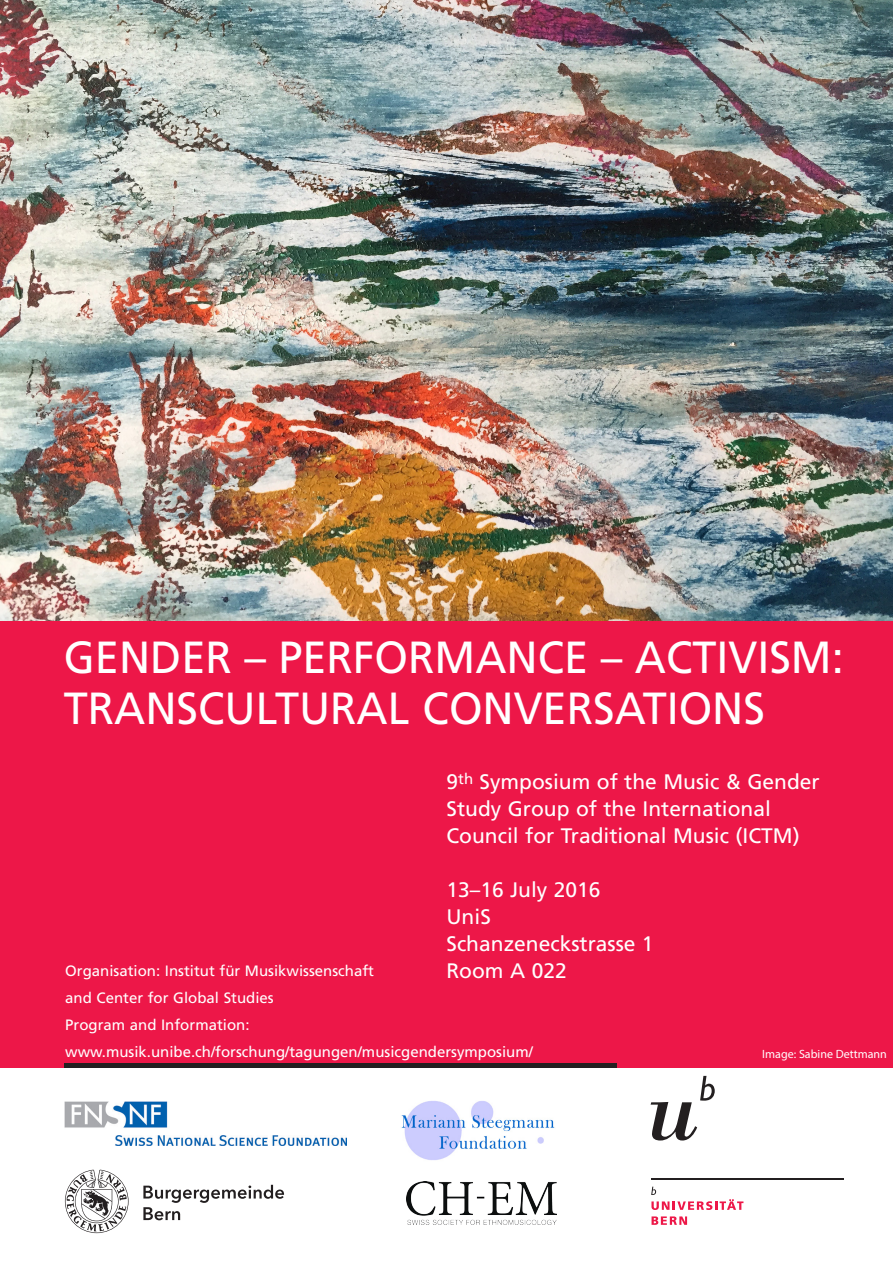
<style>
.page{position:relative;width:893px;height:1263px;background:#fff}
.page>*{position:absolute;margin:0;border:0;box-sizing:border-box;transform-origin:0 0}
.Titel_light{font:45px/51px "Frutiger LT Com";color:#fff;scale:.96 1}
.Grundtext{font:21px/27px "Frutiger LT Com";color:#fff}
.Grundtext-2{font:15px "Frutiger LT Com";color:#fff}
.Bildlegende{font:12px "Myriad Pro";color:#fff}
</style>
<div class="page">
<img style="left:0;top:0;width:893px;height:621px">
<div style="left:0;top:621px;width:893px;height:446px;background:#ed1748"></div>
<hr style="left:64px;top:1063px;width:553px;height:4px;background:#231f20">
<img style="left:406px;top:1181px;width:151px;height:43px">
<svg style="left:651px;top:1076px;width:64px;height:64px"></svg>
<hr style="left:651px;top:1178px;width:193px;height:2px;background:#231f20">
<svg style="left:651px;top:1187px;width:92px;height:23px"></svg>
<svg style="left:651px;top:1216px;width:36px;height:9px"></svg>
<svg style="left:65px;top:1169px;width:219px;height:64px"></svg>
<img style="left:401px;top:1101px;width:154px;height:59px">
<img style="left:64px;top:1101px;width:282px;height:44px">
<p class="Titel_light" style="left:64px;top:632px;width:814px">GENDER – PERFORMANCE – ACTIVISM:<br>TRANSCULTURAL CONVERSATIONS</p>
<p class="Grundtext" style="left:446px;top:769px;width:375px">9<sup>th</sup> Symposium of the Music &amp; Gender</p>
<p class="Grundtext" style="left:446px;top:796px;width:355px">Study Group of the International<br>Council for Traditional Music (ICTM)</p>
<p class="Grundtext" style="left:446px;top:877px;width:156px">13–16 July 2016</p>
<p class="Grundtext" style="left:446px;top:904px;width:46px">UniS</p>
<p class="Grundtext" style="left:446px;top:931px;width:209px">Schanzeneckstrasse 1</p>
<p class="Grundtext-2" style="left:65px;top:961px;width:310px">Organisation: Institut für Musikwissenschaft</p>
<p class="Grundtext" style="left:446px;top:958px;width:122px">Room A 022</p>
<p class="Grundtext-2" style="left:65px;top:988px;width:210px">and Center for Global Studies</p>
<p class="Grundtext-2" style="left:65px;top:1015px;width:186px">Program and Information:</p>
<p class="Grundtext-2" style="left:65px;top:1042px;width:469px">www.musik.unibe.ch/forschung/tagungen/musicgendersymposium/</p>
<p class="Bildlegende" style="left:762px;top:1046px;width:126px">Image: Sabine Dettmann</p>
</div>
